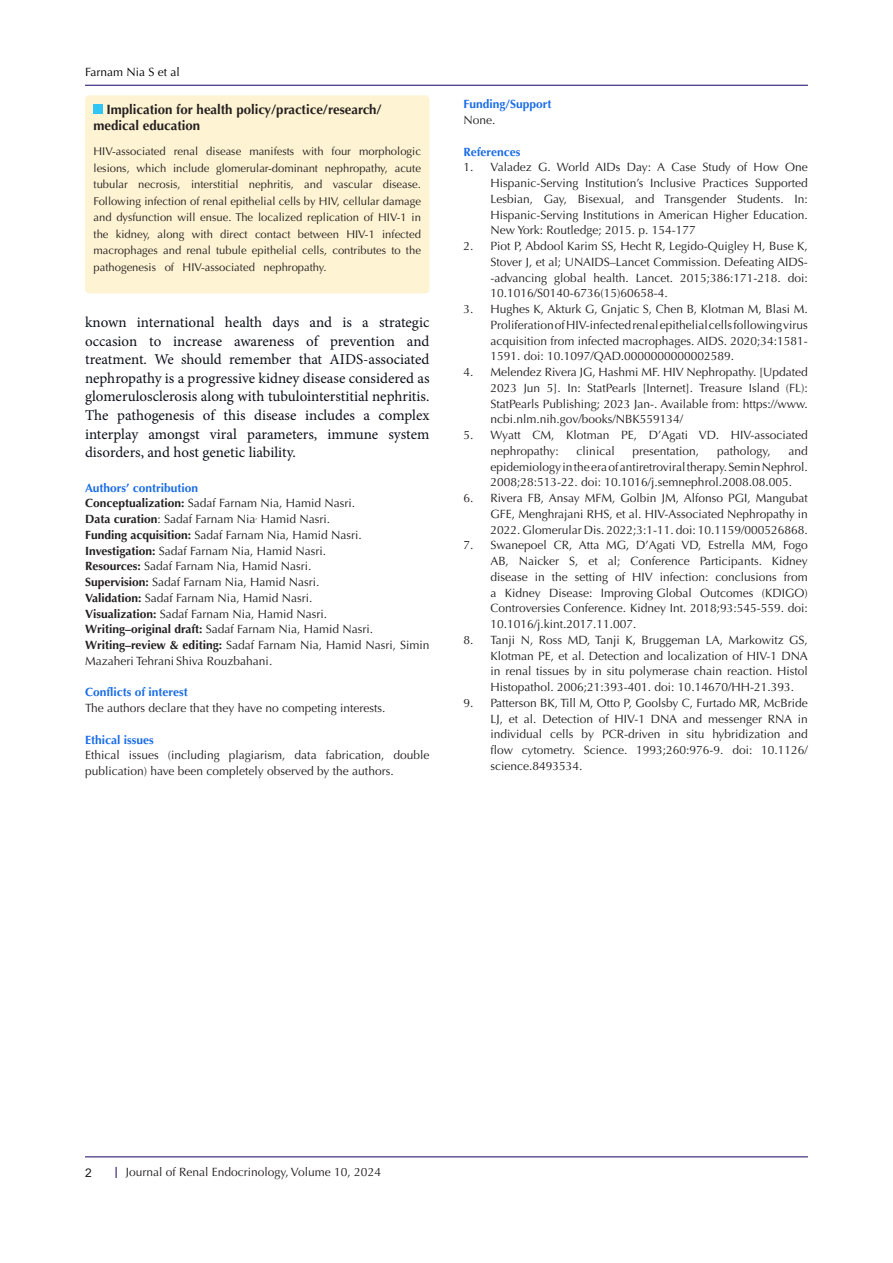
<style>
.page{position:relative;width:893px;height:1263px;background:#fff}
.page>*{position:absolute;margin:0;border:0;box-sizing:border-box;transform-origin:0 0}
.Normal__Web{font:15px/18.6px "Minion Pro";color:#0e101a;text-align:justify}
.t1{font:700 13.5px/16.5px "Optima LT Std";color:#231f20}
.t2{font:12px/15.8px "Optima LT Std";color:#231f20;text-align:justify}
.Normal__Web-2{font:700 12px "Optima LT Std";color:#196ce8}
.t3{font:12px "Optima LT Std";color:#000001}
.t4{font:12px "Arial";color:#231f20}
.t5{font:11.25px/16.5px "Optima LT Std";color:#231f20;text-align:justify}
.s1{font-weight:700}
</style>
<div class="page">
<hr style="left:85px;top:1156px;width:723px;height:1px;background:#190066">
<hr style="left:85px;top:85px;width:723px;height:1px;background:#190066">
<div style="left:85px;top:95px;width:344px;height:198px;background:#fef3d2;border-radius:4px"></div>
<div style="left:94px;top:104px;width:9px;height:10px;background:#30c5f3"></div>
<p class="t3" style="left:85px;top:65px;width:96px">Farnam Nia S et al</p>
<p class="t1" style="left:94px;top:101px;width:290px;text-indent:13px">Implication for health policy/practice/research/ medical education</p>
<p class="t5" style="left:94px;top:143px;width:329px">HIV-associated renal disease manifests with four morphologic lesions, which include glomerular-dominant nephropathy, acute tubular necrosis, interstitial nephritis, and vascular disease.<br>Following infection of renal epithelial cells by HIV, cellular damage and dysfunction will ensue. The localized replication of HIV-1 in the kidney, along with direct contact between HIV-1 infected macrophages and renal tubule epithelial cells, contributes to the pathogenesis of HIV-associated nephropathy.</p>
<p class="Normal__Web" style="left:85px;top:313px;width:346px">known international health days and is a strategic occasion to increase awareness of prevention and treatment. We should remember that AIDS-associated nephropathy is a progressive kidney disease considered as glomerulosclerosis along with tubulointerstitial nephritis.<br>The pathogenesis of this disease includes a complex interplay amongst viral parameters, immune system disorders, and host genetic liability.</p>
<p class="Normal__Web-2" style="left:85px;top:480px;width:115px">Authors’ contribution</p>
<p class="t2" style="left:85px;top:496px;width:272px"><span class="s1">Conceptualization:</span> Sadaf Farnam Nia, Hamid Nasri.</p>
<p class="t2" style="left:85px;top:511px;width:246px"><span class="s1">Data curation</span>: Sadaf Farnam Nia<sup>,</sup> Hamid Nasri.</p>
<p class="t2" style="left:85px;top:527px;width:278px"><span class="s1">Funding acquisition:</span> Sadaf Farnam Nia, Hamid Nasri.</p>
<p class="t2" style="left:85px;top:543px;width:243px"><span class="s1">Investigation:</span> Sadaf Farnam Nia, Hamid Nasri.</p>
<p class="t2" style="left:85px;top:559px;width:228px"><span class="s1">Resources:</span> Sadaf Farnam Nia, Hamid Nasri.</p>
<p class="t2" style="left:85px;top:574px;width:236px"><span class="s1">Supervision:</span> Sadaf Farnam Nia, Hamid Nasri.</p>
<p class="t2" style="left:85px;top:590px;width:229px"><span class="s1">Validation:</span> Sadaf Farnam Nia, Hamid Nasri.</p>
<p class="t2" style="left:85px;top:606px;width:244px"><span class="s1">Visualization:</span> Sadaf Farnam Nia, Hamid Nasri.</p>
<p class="t2" style="left:85px;top:622px;width:290px"><span class="s1">Writing–original draft:</span> Sadaf Farnam Nia, Hamid Nasri.</p>
<p class="t2" style="left:85px;top:637px;width:346px"><span class="s1">Writing–review &amp; editing:</span> Sadaf Farnam Nia, Hamid Nasri, Simin<br>Mazaheri Tehrani Shiva Rouzbahani.</p>
<p class="Normal__Web-2" style="left:85px;top:685px;width:104px">Conflicts of interest</p>
<p class="t2" style="left:85px;top:700px;width:302px">The authors declare that they have no competing interests.</p>
<p class="Normal__Web-2" style="left:85px;top:732px;width:70px">Ethical issues</p>
<p class="t2" style="left:85px;top:748px;width:346px">Ethical issues (including plagiarism, data fabrication, double publication) have been completely observed by the authors.</p>
<p class="Normal__Web-2" style="left:463px;top:97px;width:90px">Funding/Support</p>
<p class="t2" style="left:463px;top:112px;width:34px">None.</p>
<p class="Normal__Web-2" style="left:463px;top:144px;width:58px">References</p>
<p class="t2" style="left:490px;top:160px;width:319px;text-indent:-27px">1. Valadez G. World AIDs Day: A Case Study of How One Hispanic-Serving Institution’s Inclusive Practices Supported Lesbian, Gay, Bisexual, and Transgender Students. In:<br>Hispanic-Serving Institutions in American Higher Education.<br>New York: Routledge; 2015. p. 154-177</p>
<p class="t2" style="left:490px;top:238px;width:319px;text-indent:-27px">2. Piot P, Abdool Karim SS, Hecht R, Legido-Quigley H, Buse K, Stover J, et al; UNAIDS–Lancet Commission. Defeating AIDS--advancing global health. Lancet. 2015;386:171-218. doi:<br>10.1016/S0140-6736(15)60658-4.</p>
<p class="t2" style="left:490px;top:301px;width:319px;text-indent:-27px">3. Hughes K, Akturk G, Gnjatic S, Chen B, Klotman M, Blasi M.<br>Proliferation of HIV-infected renal epithelial cells following virus acquisition from infected macrophages. AIDS. 2020;34:1581- 1591. doi: 10.1097/QAD.0000000000002589.</p>
<p class="t2" style="left:490px;top:364px;width:319px;text-indent:-27px">4. Melendez Rivera JG, Hashmi MF. HIV Nephropathy. [Updated 2023 Jun 5]. In: StatPearls [Internet]. Treasure Island (FL):<br>StatPearls Publishing; 2023 Jan-. Available from: https://www. ncbi.nlm.nih.gov/books/NBK559134/</p>
<p class="t2" style="left:490px;top:427px;width:319px;text-indent:-27px">5. Wyatt CM, Klotman PE, D’Agati VD. HIV-associated nephropathy:</p>
<p class="t2" style="left:490px;top:443px;width:319px;text-indent:298px">and epidemiology in the era of antiretroviral therapy. Semin Nephrol.<br>2008;28:513-22. doi: 10.1016/j.semnephrol.2008.08.005.</p>
<p class="t2" style="left:490px;top:490px;width:319px;text-indent:-27px">6. Rivera FB, Ansay MFM, Golbin JM, Alfonso PGI, Mangubat GFE, Menghrajani RHS, et al. HIV-Associated Nephropathy in 2022. Glomerular Dis. 2022;3:1-11. doi: 10.1159/000526868.</p>
<p class="t2" style="left:490px;top:538px;width:319px;text-indent:-27px">7. Swanepoel CR, Atta MG, D’Agati VD, Estrella MM, Fogo AB, Naicker S, et al; Conference Participants. Kidney disease in the setting of HIV infection: conclusions from a Kidney Disease: Improving Global Outcomes (KDIGO)<br>Controversies Conference. Kidney Int. 2018;93:545-559. doi:<br>10.1016/j.kint.2017.11.007.</p>
<p class="t2" style="left:490px;top:632px;width:319px;text-indent:-27px">8. Tanji N, Ross MD, Tanji K, Bruggeman LA, Markowitz GS, Klotman PE, et al. Detection and localization of HIV-1 DNA in renal tissues by in situ polymerase chain reaction. Histol Histopathol. 2006;21:393-401. doi: 10.14670/HH-21.393.</p>
<p class="t2" style="left:490px;top:695px;width:319px;text-indent:-27px">9. Patterson BK, Till M, Otto P, Goolsby C, Furtado MR, McBride LJ, et al. Detection of HIV-1 DNA and messenger RNA in individual cells by PCR-driven in situ hybridization and flow cytometry. Science. 1993;260:976-9. doi: 10.1126/ science.8493534.</p>
<p class="t2" style="left:577px;top:443px;width:40px">clinical</p>
<p class="t2" style="left:632px;top:443px;width:68px">presentation,</p>
<p class="t2" style="left:717px;top:443px;width:55px">pathology,</p>
<p class="t4" style="left:85px;top:1164px;width:8px">2</p>
<p class="t2" style="left:126px;top:1164px;width:257px">Journal of Renal Endocrinology, Volume 10, 2024</p>
</div>
